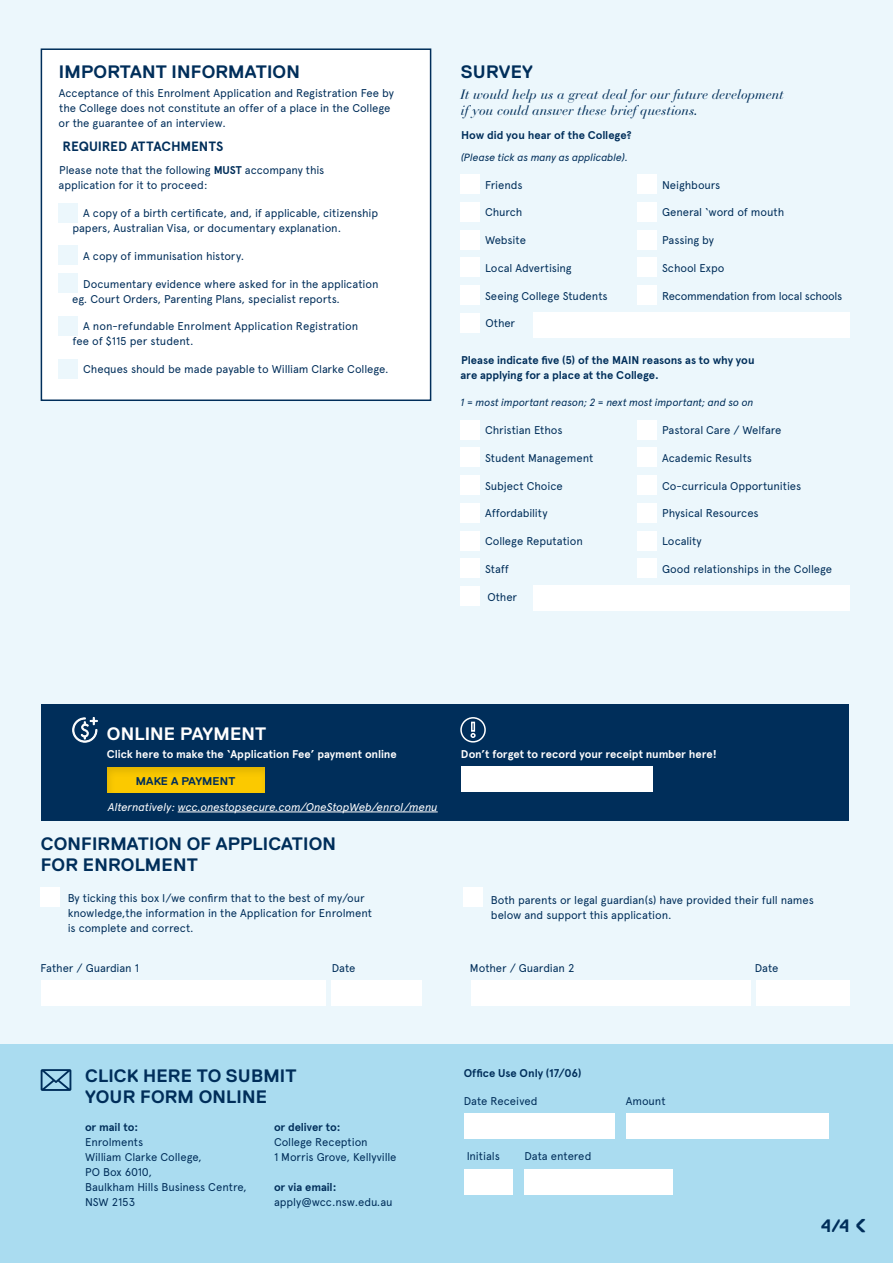
<style>
.page{position:relative;width:893px;height:1263px;background:#fff}
.page>*{position:absolute;margin:0;border:0;box-sizing:border-box;transform-origin:0 0}
.t1{font:30.3px "Replica";color:#002e5a}
.t2{font:700 18px/21px "Replica Std";letter-spacing:.01em;color:#002e5a}
.t3{font:700 18px "Replica Std";letter-spacing:.01em;color:#fff}
.t4{font:italic 13.5px/16.5px "Bauer Bodoni";color:#002e5a}
.t5{font:700 13.5px "Apercu";letter-spacing:-.01em;color:#002e5a}
.t6{font:11.25px/15px "Apercu";letter-spacing:-.005em;color:#002e5a}
.t7{font:700 11.25px/15px "Apercu";letter-spacing:-.005em;color:#002e5a}
.t8{font:700 11.25px "Apercu";letter-spacing:-.005em;color:#fff}
.t9{font:italic 11.25px "Apercu";letter-spacing:-.01em;color:#fff}
.t10{font:11.25px "Apercu";letter-spacing:-.025em;color:#002e5a}
.t11{font:700 11.25px "Replica Std";letter-spacing:.01em;color:#002e5a}
.t12{font:italic 10.5px "Apercu";letter-spacing:-.015em;color:#002e5a}
.s1{font-weight:700}
.s2{font-family:"Replica";font-weight:400;font-size:30.3px}
</style>
<div class="page">
<div style="left:0;top:6px;width:893px;height:1257px;background:#ecf7fc"></div>
<div style="left:41px;top:48px;width:390px;height:353px;background:#fff;border:2px solid #002e5a"></div>
<div style="left:41px;top:704px;width:808px;height:116px;background:#002e5a"></div>
<div style="left:0;top:1045px;width:893px;height:218px;background:#aadcf0"></div>
<div style="left:464px;top:1113px;width:150px;height:26px;background:#fff"></div>
<div style="left:626px;top:1113px;width:203px;height:26px;background:#fff"></div>
<div style="left:464px;top:1169px;width:48px;height:25px;background:#fff"></div>
<div style="left:524px;top:1169px;width:149px;height:25px;background:#fff"></div>
<div style="left:94px;top:758px;width:184px;height:36px;background:#1d1d1b;opacity:.13"></div>
<div style="left:461px;top:767px;width:191px;height:25px;background:#fff"></div>
<div style="left:460px;top:717px;width:26px;height:25px;border:2px solid #fff;border-radius:50%"></div>
<svg style="left:470px;top:733px;width:6px;height:5px"></svg>
<div style="left:471px;top:722px;width:4px;height:10px;border:2px solid #fff"></div>
<svg style="left:72px;top:717px;width:26px;height:26px"></svg>
<div style="left:41px;top:887px;width:19px;height:19px;background:#fff"></div>
<div style="left:464px;top:887px;width:19px;height:19px;background:#fff"></div>
<div style="left:41px;top:980px;width:284px;height:26px;background:#fff"></div>
<div style="left:331px;top:980px;width:90px;height:26px;background:#fff"></div>
<div style="left:471px;top:980px;width:280px;height:26px;background:#fff"></div>
<div style="left:757px;top:980px;width:93px;height:26px;background:#fff"></div>
<div style="left:58px;top:203px;width:20px;height:19px;background:#ecf7fc"></div>
<div style="left:58px;top:246px;width:20px;height:19px;background:#ecf7fc"></div>
<div style="left:58px;top:273px;width:20px;height:20px;background:#ecf7fc"></div>
<div style="left:58px;top:316px;width:20px;height:19px;background:#ecf7fc"></div>
<div style="left:58px;top:359px;width:20px;height:19px;background:#ecf7fc"></div>
<div style="left:460px;top:174px;width:19px;height:20px;background:#fff"></div>
<div style="left:637px;top:174px;width:19px;height:20px;background:#fff"></div>
<div style="left:460px;top:202px;width:19px;height:19px;background:#fff"></div>
<div style="left:637px;top:202px;width:19px;height:19px;background:#fff"></div>
<div style="left:460px;top:230px;width:19px;height:19px;background:#fff"></div>
<div style="left:637px;top:230px;width:19px;height:19px;background:#fff"></div>
<div style="left:460px;top:258px;width:19px;height:19px;background:#fff"></div>
<div style="left:637px;top:258px;width:19px;height:19px;background:#fff"></div>
<div style="left:460px;top:285px;width:19px;height:20px;background:#fff"></div>
<div style="left:637px;top:285px;width:19px;height:20px;background:#fff"></div>
<div style="left:460px;top:313px;width:19px;height:19px;background:#fff"></div>
<div style="left:533px;top:312px;width:316px;height:25px;background:#fff"></div>
<div style="left:460px;top:420px;width:19px;height:19px;background:#fff"></div>
<div style="left:637px;top:420px;width:19px;height:19px;background:#fff"></div>
<div style="left:460px;top:448px;width:19px;height:19px;background:#fff"></div>
<div style="left:637px;top:448px;width:19px;height:19px;background:#fff"></div>
<div style="left:460px;top:476px;width:19px;height:19px;background:#fff"></div>
<div style="left:637px;top:476px;width:19px;height:19px;background:#fff"></div>
<div style="left:460px;top:503px;width:19px;height:19px;background:#fff"></div>
<div style="left:637px;top:503px;width:19px;height:19px;background:#fff"></div>
<div style="left:460px;top:531px;width:19px;height:19px;background:#fff"></div>
<div style="left:637px;top:531px;width:19px;height:19px;background:#fff"></div>
<div style="left:460px;top:559px;width:19px;height:19px;background:#fff"></div>
<div style="left:637px;top:559px;width:19px;height:19px;background:#fff"></div>
<div style="left:460px;top:587px;width:19px;height:19px;background:#fff"></div>
<div style="left:533px;top:585px;width:316px;height:26px;background:#fff"></div>
<hr style="left:178px;top:812px;width:260px;height:1px;background:#fff">
<svg style="left:41px;top:1069px;width:30px;height:22px"></svg>
<h2 class="t2" style="left:59px;top:61px;width:243px">IMPORTANT INFORMATION</h2>
<p class="t6" style="left:59px;top:86px;width:337px">Acceptance of this Enrolment Application and Registration Fee by the College does not constitute an offer of a place in the College or the guarantee of an interview.</p>
<p class="t5" style="left:62px;top:138px;width:162px">REQUIRED ATTACHMENTS</p>
<p class="t6" style="left:59px;top:163px;width:267px">Please note that the following <span class="s1">MUST</span> accompany this application for it to proceed:</p>
<p class="t6" style="left:72px;top:206px;width:307px;text-indent:11px">A copy of a birth certificate, and, if applicable, citizenship papers, Australian Visa, or documentary explanation.</p>
<p class="t6" style="left:83px;top:248px;width:162px">A copy of immunisation history.</p>
<p class="t6" style="left:72px;top:276px;width:308px;text-indent:11px">Documentary evidence where asked for in the application eg. Court Orders, Parenting Plans, specialist reports.</p>
<p class="t6" style="left:72px;top:319px;width:288px;text-indent:11px">A non-refundable Enrolment Application Registration fee of $115 per student.</p>
<p class="t6" style="left:83px;top:362px;width:307px">Cheques should be made payable to William Clarke College.</p>
<h2 class="t2" style="left:461px;top:61px;width:74px">SURVEY</h2>
<p class="t4" style="left:460px;top:86px;width:325px">It would help us a great deal for our future development if you could answer these brief questions.</p>
<p class="t7" style="left:461px;top:127px;width:172px">How did you hear of the College?</p>
<p class="t12" style="left:461px;top:149px;width:168px">(Please tick as many as applicable).</p>
<p class="t6" style="left:485px;top:177px;width:39px">Friends</p>
<p class="t6" style="left:662px;top:177px;width:60px">Neighbours</p>
<p class="t6" style="left:485px;top:205px;width:39px">Church</p>
<p class="t6" style="left:662px;top:205px;width:124px">General ‘word of mouth</p>
<p class="t6" style="left:485px;top:233px;width:42px">Website</p>
<p class="t6" style="left:662px;top:233px;width:53px">Passing by</p>
<p class="t6" style="left:485px;top:260px;width:88px">Local Advertising</p>
<p class="t6" style="left:662px;top:260px;width:64px">School Expo</p>
<p class="t6" style="left:485px;top:288px;width:124px">Seeing College Students</p>
<p class="t10" style="left:662px;top:289px;width:182px">Recommendation from local schools</p>
<p class="t6" style="left:485px;top:316px;width:31px">Other</p>
<p class="t7" style="left:461px;top:352px;width:295px">Please indicate five (5) of the MAIN reasons as to why you are applying for a place at the College.</p>
<p class="t12" style="left:461px;top:394px;width:294px">1 = most important reason; 2 = next most important; and so on</p>
<p class="t6" style="left:485px;top:423px;width:79px">Christian Ethos</p>
<p class="t6" style="left:662px;top:423px;width:121px">Pastoral Care / Welfare</p>
<p class="t6" style="left:485px;top:450px;width:110px">Student Management</p>
<p class="t6" style="left:662px;top:450px;width:92px">Academic Results</p>
<p class="t6" style="left:485px;top:478px;width:79px">Subject Choice</p>
<p class="t6" style="left:662px;top:478px;width:141px">Co-curricula Opportunities</p>
<p class="t6" style="left:485px;top:506px;width:64px">Affordability</p>
<p class="t6" style="left:662px;top:506px;width:98px">Physical Resources</p>
<p class="t6" style="left:485px;top:534px;width:99px">College Reputation</p>
<p class="t6" style="left:662px;top:534px;width:41px">Locality</p>
<p class="t6" style="left:485px;top:561px;width:25px">Staff</p>
<p class="t6" style="left:662px;top:561px;width:172px">Good relationships in the College</p>
<p class="t6" style="left:487px;top:589px;width:31px">Other</p>
<h2 class="t3" style="left:107px;top:724px;width:161px">ONLINE PAYMENT</h2>
<p class="t8" style="left:107px;top:747px;width:291px">Click here to make the ‘Application Fee’ payment online</p>
<p class="t11" style="left:136px;top:774px;width:101px">MAKE A PAYMENT</p>
<p class="t9" style="left:108px;top:798px;width:331px">Alternatively: wcc.onestopsecure.com/OneStopWeb/enrol/menu</p>
<p class="t8" style="left:461px;top:747px;width:257px">Don’t forget to record your receipt number here!</p>
<h2 class="t2" style="left:41px;top:833px;width:297px">CONFIRMATION OF APPLICATION<br>FOR ENROLMENT</h2>
<p class="t6" style="left:68px;top:890px;width:306px">By ticking this box I/we confirm that to the best of my/our knowledge,the information in the Application for Enrolment is complete and correct.</p>
<p class="t6" style="left:491px;top:892px;width:325px">Both parents or legal guardian(s) have provided their full names below and support this application.</p>
<p class="t6" style="left:41px;top:960px;width:100px">Father / Guardian 1</p>
<p class="t6" style="left:332px;top:960px;width:25px">Date</p>
<p class="t6" style="left:470px;top:960px;width:106px">Mother / Guardian 2</p>
<p class="t6" style="left:755px;top:960px;width:25px">Date</p>
<h2 class="t2" style="left:85px;top:1065px;width:213px">CLICK HERE TO SUBMIT<br>YOUR FORM ONLINE</h2>
<p class="t7" style="left:85px;top:1120px;width:55px">or mail to:</p>
<p class="t6" style="left:85px;top:1135px;width:163px">Enrolments<br>William Clarke College,<br>PO Box 6010,<br>Baulkham Hills Business Centre,<br>NSW 2153</p>
<p class="t7" style="left:274px;top:1120px;width:68px">or deliver to:</p>
<p class="t6" style="left:274px;top:1135px;width:126px">College Reception<br>1 Morris Grove, Kellyville  </p>
<p class="t7" style="left:274px;top:1180px;width:64px">or via email:</p>
<p class="t6" style="left:274px;top:1195px;width:120px">apply@wcc.nsw.edu.au</p>
<p class="t7" style="left:464px;top:1066px;width:119px">Office Use Only (17/06)</p>
<p class="t6" style="left:464px;top:1093px;width:75px">Date Received</p>
<p class="t6" style="left:626px;top:1093px;width:41px">Amount</p>
<p class="t6" style="left:467px;top:1149px;width:35px">Initials</p>
<p class="t6" style="left:524px;top:1149px;width:69px">Data entered</p>
<h2 class="t2" style="left:821px;top:1215px;width:30px">4/4</h2>
<h1 class="t1" style="left:867px;top:1242px;width:15px;rotate:-180deg">›</h1>
<h2 class="t2" style="left:833px;top:1215px;width:34px">5 <span class="s2">›</span></h2>
</div>
